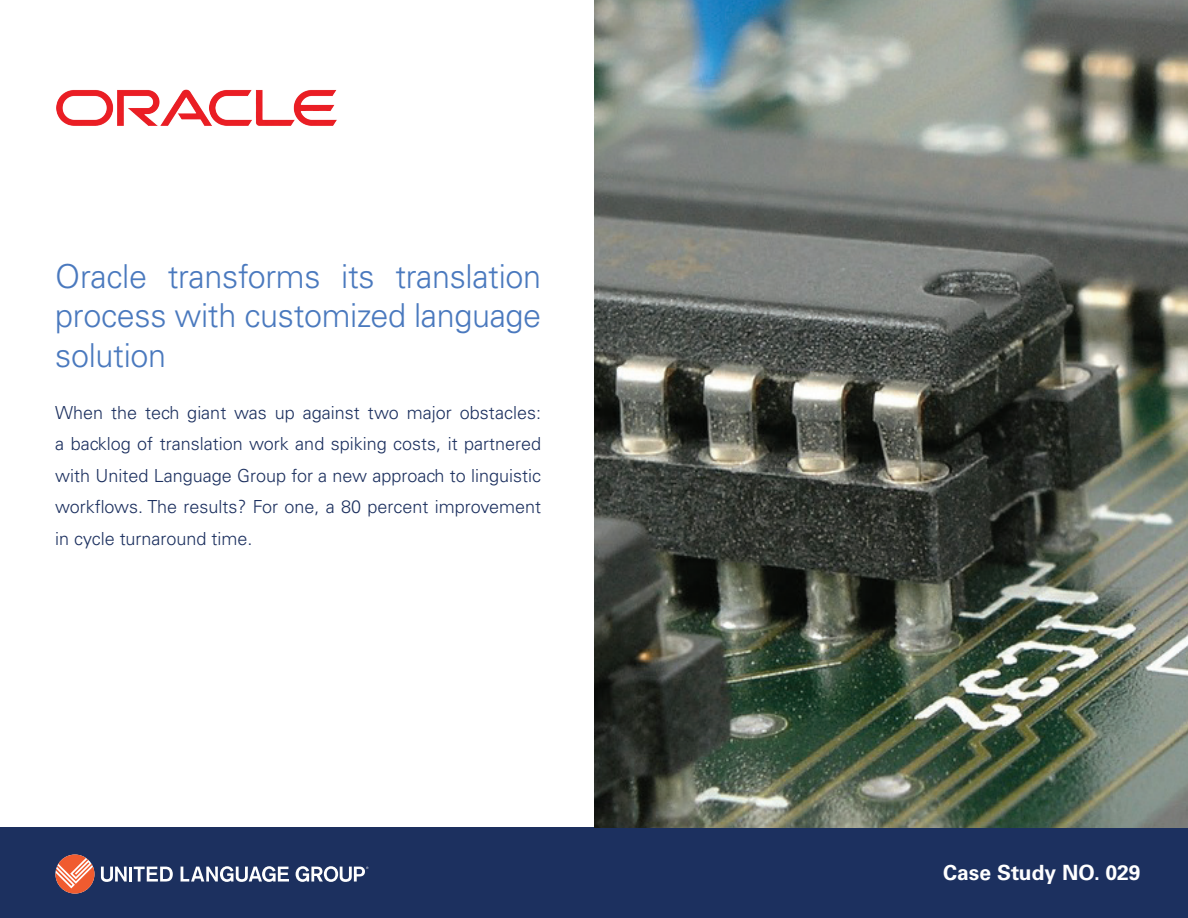
<style>
.page{position:relative;width:1188px;height:918px;background:#fff}
.page>*{position:absolute;margin:0;border:0;box-sizing:border-box;transform-origin:0 0}
.t1{font:300 33px/39.6px "Univers LT Std";letter-spacing:-.01em;color:#4a79be;text-align:justify}
.t2{font:700 21px "Univers LT Std";color:#fff}
.t3{font:300 18px/31.5px "Univers LT Std";color:#1c305f;text-align:justify}
</style>
<div class="page">
<div style="left:0;top:827px;width:1188px;height:91px;background:#1c305f"></div>
<svg style="left:55px;top:855px;width:39px;height:39px"></svg>
<svg style="left:101px;top:867px;width:26px;height:15px"></svg>
<hr style="left:129px;top:867px;width:3px;height:15px;background:#fff">
<svg style="left:134px;top:867px;width:39px;height:15px"></svg>
<svg style="left:181px;top:866px;width:108px;height:16px"></svg>
<svg style="left:296px;top:866px;width:72px;height:16px"></svg>
<img style="left:594px;top:0;width:594px;height:827px">
<img style="left:56px;top:89px;width:281px;height:37px">
<h1 class="t1" style="left:55px;top:256px;width:488px">Oracle transforms its translation process with customized language solution</h1>
<p class="t3" style="left:55px;top:396px;width:487px">When the tech giant was up against two major obstacles: a backlog of translation work and spiking costs, it partnered with United Language Group for a new approach to linguistic workflows. The results? For one, a 80 percent improvement in cycle turnaround time.</p>
<p class="t2" style="left:943px;top:860px;width:199px">Case Study NO. 029</p>
</div>
